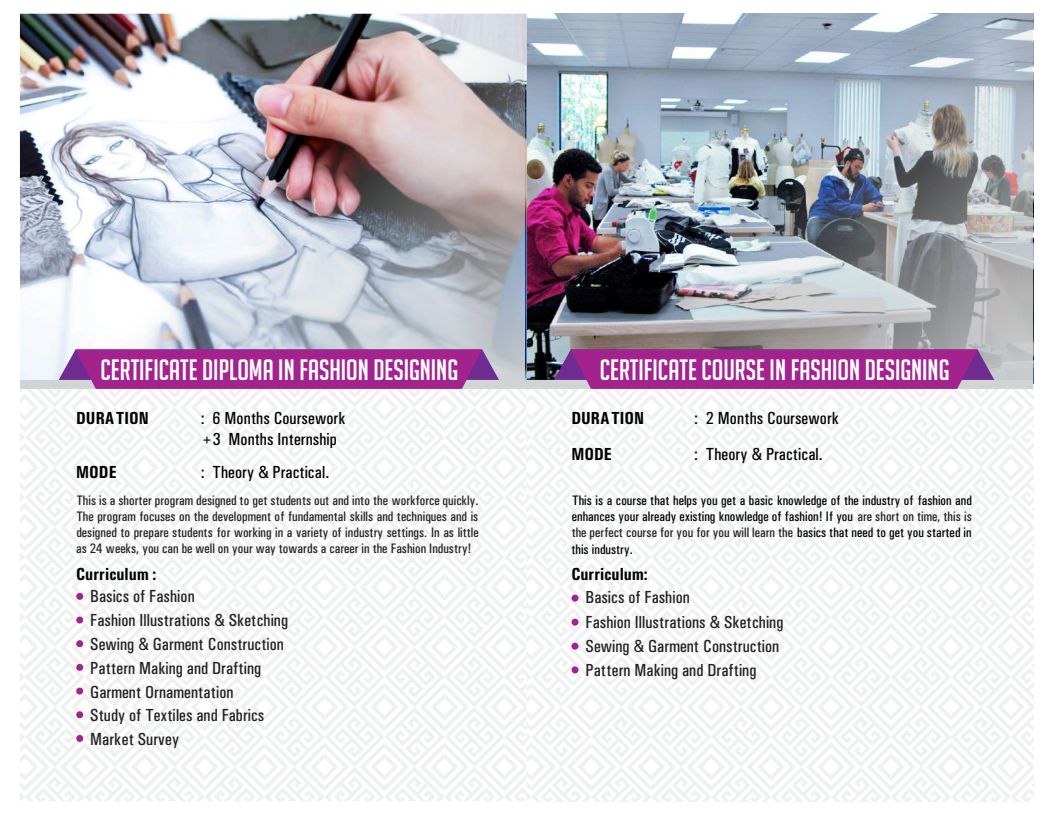
<style>
.page{position:relative;width:1053px;height:815px;background:#fff}
.page>*{position:absolute;margin:0;border:0;box-sizing:border-box;transform-origin:0 0}
.t1{font:28.75px "Big Noodle Titling";color:#fff}
.t2{font:17.5px/23.8px "Univers Condensed";color:#231f20}
.t3{font:17.5px/20.9px "Univers Condensed";color:#000}
.t4{font:700 17.5px "Univers Condensed";color:#000}
.t5{font:13.75px/16.1px "Univers Condensed";color:#231f20;text-align:justify}
.t6{font:13.75px/16.2px "Univers Condensed";color:#000;text-align:justify}
.s1{color:#231f20}
</style>
<div class="page">
<img style="left:20px;top:14px;width:1012px;height:787px">
<div style="left:76px;top:593px;width:7px;height:7px;background:#a3238e;border-radius:50%"></div>
<div style="left:76px;top:617px;width:7px;height:7px;background:#a3238e;border-radius:50%"></div>
<div style="left:76px;top:640px;width:7px;height:7px;background:#a3238e;border-radius:50%"></div>
<div style="left:76px;top:664px;width:7px;height:7px;background:#a3238e;border-radius:50%"></div>
<div style="left:76px;top:688px;width:7px;height:7px;background:#a3238e;border-radius:50%"></div>
<div style="left:76px;top:711px;width:7px;height:7px;background:#a3238e;border-radius:50%"></div>
<div style="left:76px;top:735px;width:7px;height:7px;background:#a3238e;border-radius:50%"></div>
<div style="left:571px;top:595px;width:7px;height:7px;background:#a3238e;border-radius:50%"></div>
<div style="left:571px;top:619px;width:7px;height:7px;background:#a3238e;border-radius:50%"></div>
<div style="left:571px;top:643px;width:7px;height:7px;background:#a3238e;border-radius:50%"></div>
<div style="left:571px;top:666px;width:7px;height:7px;background:#a3238e;border-radius:50%"></div>
<h1 class="t1" style="left:100px;top:359px;width:359px">CERTIFICATE DIPLOMA IN FASHION DESIGNING</h1>
<h1 class="t1" style="left:599px;top:359px;width:351px">CERTIFICATE COURSE IN FASHION DESIGNING</h1>
<p class="t4" style="left:76px;top:412px;width:74px">DURATION</p>
<p class="t3" style="left:201px;top:409px;width:146px">: 6 Months Coursework +3 Months Internship</p>
<p class="t4" style="left:76px;top:466px;width:42px">MODE</p>
<p class="t3" style="left:201px;top:463px;width:130px">: Theory &amp; Practical.</p>
<p class="t5" style="left:76px;top:493px;width:404px">This is a shorter program designed to get students out and into the workforce quickly.<br>The program focuses on the development of fundamental skills and techniques and is designed to prepare students for working in a variety of industry settings. In as little as 24 weeks, you can be well on your way towards a career in the Fashion Industry!</p>
<p class="t2" style="left:90px;top:586px;width:199px">Basics of Fashion<br>Fashion Illustrations &amp; Sketching<br>Sewing &amp; Garment Construction<br>Pattern Making and Drafting<br>Garment Ornamentation<br>Study of Textiles and Fabrics<br>Market Survey</p>
<p class="t4" style="left:76px;top:568px;width:82px">Curriculum :</p>
<p class="t4" style="left:571px;top:412px;width:74px">DURATION</p>
<p class="t3" style="left:694px;top:409px;width:146px">: 2 Months Coursework</p>
<p class="t4" style="left:571px;top:448px;width:42px">MODE</p>
<p class="t3" style="left:694px;top:445px;width:130px">: Theory &amp; Practical.</p>
<p class="t6" style="left:571px;top:493px;width:402px">This is a course that helps you get a basic knowledge of the industry of fashion and enhances your already existing knowledge of fashion! If you <span class="s1">are short on time, this is the perfect course for you for you will learn the</span> basics that need to get you started in this industry.</p>
<p class="t2" style="left:585px;top:586px;width:199px;line-height:24.5px">Basics of Fashion<br>Fashion Illustrations &amp; Sketching<br>Sewing &amp; Garment Construction<br>Pattern Making and Drafting</p>
<p class="t4" style="left:571px;top:568px;width:78px">Curriculum:</p>
</div>
